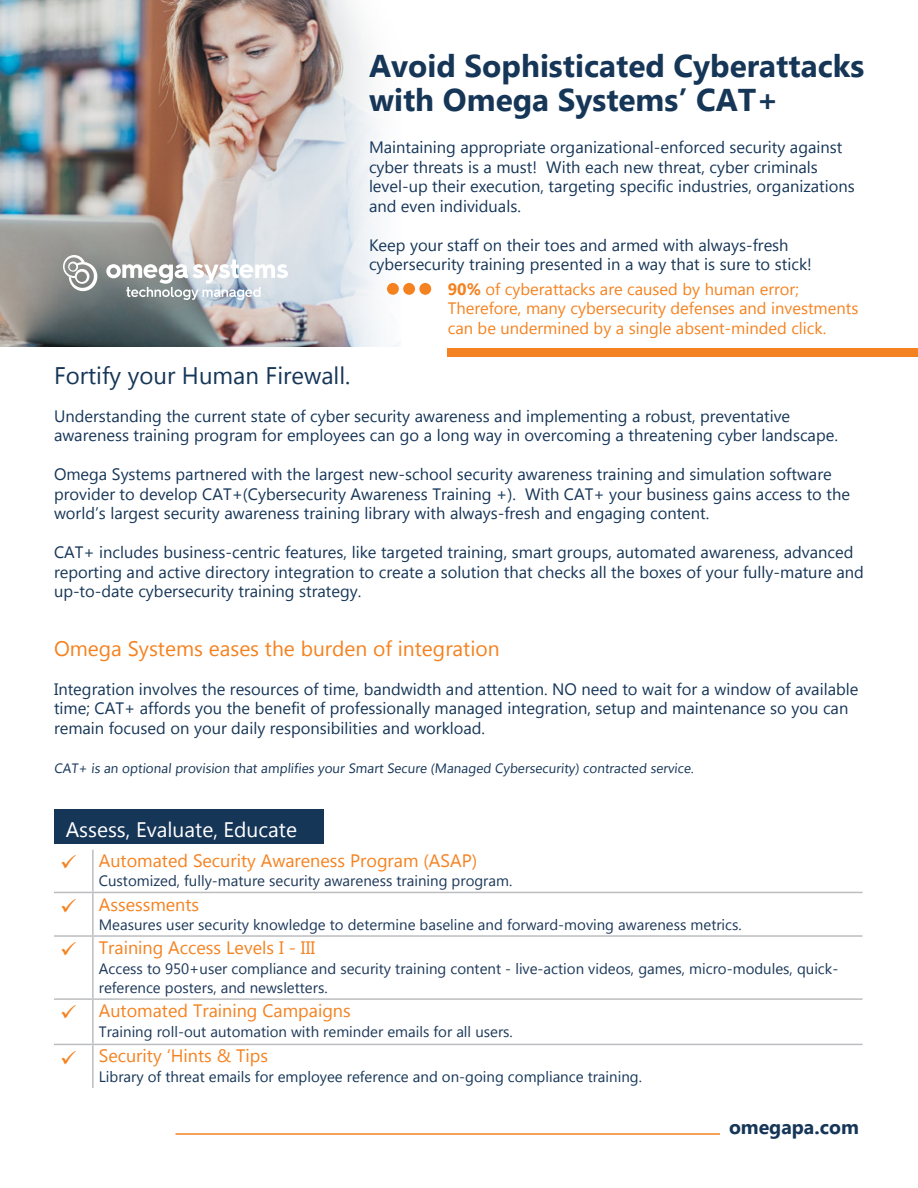
<style>
.page{position:relative;width:918px;height:1188px;background:#fff}
.page>*{position:absolute;margin:0;border:0;box-sizing:border-box;transform-origin:0 0}
.t1{font:700 31.5px/34.5px "Myanmar Text";color:#163658}
.t2{font:24px "Myanmar Text";color:#163658}
.t3{font:21px "Myanmar Text";color:#f58220}
.t4{font:21px "Myanmar Text";color:#fff}
.t5{font:700 19.5px "Myanmar Text";color:#163658}
.t6{font:18px "Myanmar Text";color:#f58220}
.t7{font:16.5px/19.5px "Myanmar Text";color:#163658}
.t8{font:16.5px/19.5px "Myanmar Text";color:#f58220}
.t9{font:15px/19.5px "Myanmar Text";color:#1c3859}
.t10{font:15px "Myanmar Text";color:#163658}
.t11{font:13.5px "Myanmar Text";color:#163658}
.s1{font-weight:700}
</style>
<div class="page">
<img style="left:0;top:0;width:432px;height:347px">
<div style="left:387px;top:283px;width:12px;height:12px;background:#f58220;border-radius:50%"></div>
<div style="left:403px;top:283px;width:12px;height:12px;background:#f58220;border-radius:50%"></div>
<div style="left:419px;top:283px;width:12px;height:12px;background:#f58220;border-radius:50%"></div>
<svg style="left:106px;top:259px;width:182px;height:41px"></svg>
<svg style="left:63px;top:255px;width:36px;height:38px"></svg>
<div style="left:448px;top:349px;width:470px;height:8px;background:#f58220"></div>
<hr style="left:176px;top:1133px;width:544px;height:2px;background:#f58220">
<div style="left:55px;top:809px;width:269px;height:34px;background:#163658"></div>
<hr style="left:92px;top:850px;width:2px;height:42px;background:#bcbdc0">
<hr style="left:54px;top:892px;width:39px;height:1px;background:#bcbdc0">
<hr style="left:93px;top:892px;width:769px;height:1px;background:#bcbdc0">
<hr style="left:92px;top:893px;width:2px;height:42px;background:#bcbdc0">
<hr style="left:54px;top:935px;width:39px;height:2px;background:#bcbdc0">
<hr style="left:93px;top:935px;width:769px;height:2px;background:#bcbdc0">
<hr style="left:92px;top:937px;width:2px;height:61px;background:#bcbdc0">
<hr style="left:54px;top:998px;width:39px;height:2px;background:#bcbdc0">
<hr style="left:93px;top:998px;width:769px;height:2px;background:#bcbdc0">
<hr style="left:92px;top:1000px;width:2px;height:44px;background:#bcbdc0">
<hr style="left:54px;top:1044px;width:39px;height:1px;background:#bcbdc0">
<hr style="left:93px;top:1044px;width:769px;height:1px;background:#bcbdc0">
<hr style="left:92px;top:1045px;width:2px;height:43px;background:#bcbdc0">
<p class="t1" style="left:369px;top:49px;width:497px">Avoid Sophisticated Cyberattacks with Omega Systems’ CAT+</p>
<p class="t7" style="left:369px;top:138px;width:487px">Maintaining appropriate organizational-enforced security against cyber threats is a must! With each new threat, cyber criminals level-up their execution, targeting specific industries, organizations and even individuals.</p>
<p class="t7" style="left:369px;top:235px;width:444px">Keep your staff on their toes and armed with always-fresh cybersecurity training presented in a way that is sure to stick!</p>
<p class="t8" style="left:448px;top:280px;width:412px"><span class="s1">90%</span> of cyberattacks are caused by human error;<br>Therefore, many cybersecurity defenses and investments can be undermined by a single absent-minded click.</p>
<p class="t2" style="left:54px;top:362px;width:298px">Fortify your Human Firewall.</p>
<p class="t7" style="left:54px;top:406px;width:785px">Understanding the current state of cyber security awareness and implementing a robust, preventative awareness training program for employees can go a long way in overcoming a threatening cyber landscape.</p>
<p class="t7" style="left:54px;top:465px;width:798px">Omega Systems partnered with the largest new-school security awareness training and simulation software provider to develop CAT+(Cybersecurity Awareness Training +). With CAT+ your business gains access to the world’s largest security awareness training library with always-fresh and engaging content.</p>
<p class="t7" style="left:54px;top:543px;width:812px">CAT+ includes business-centric features, like targeted training, smart groups, automated awareness, advanced reporting and active directory integration to create a solution that checks all the boxes of your fully-mature and up-to-date cybersecurity training strategy.</p>
<p class="t3" style="left:54px;top:636px;width:447px">Omega Systems eases the burden of integration</p>
<p class="t7" style="left:54px;top:679px;width:806px">Integration involves the resources of time, bandwidth and attention. NO need to wait for a window of available time; CAT+ affords you the benefit of professionally managed integration, setup and maintenance so you can remain focused on your daily responsibilities and workload.</p>
<p class="t11" style="left:54px;top:760px;width:643px">CAT+ is an optional provision that amplifies your Smart Secure (Managed Cybersecurity) contracted service.</p>
<p class="t4" style="left:66px;top:818px;width:233px">Assess, Evaluate, Educate</p>
<p class="t6" style="left:99px;top:850px;width:380px">Automated Security Awareness Program (ASAP)</p>
<p class="t9" style="left:99px;top:872px;width:415px">Customized, fully-mature security awareness training program.</p>
<p class="t6" style="left:99px;top:894px;width:102px">Assessments</p>
<p class="t9" style="left:99px;top:915px;width:644px">Measures user security knowledge to determine baseline and forward-moving awareness metrics.</p>
<p class="t6" style="left:99px;top:937px;width:218px">Training Access Levels I - III</p>
<p class="t9" style="left:99px;top:959px;width:741px">Access to 950+user compliance and security training content - live-action videos, games, micro-modules, quick&shy;reference posters, and newsletters.</p>
<p class="t6" style="left:99px;top:1000px;width:253px">Automated Training Campaigns</p>
<p class="t9" style="left:99px;top:1022px;width:416px">Training roll-out automation with reminder emails for all users.</p>
<p class="t6" style="left:99px;top:1046px;width:171px">Security ‘Hints &amp; Tips</p>
<p class="t10" style="left:99px;top:1068px;width:545px">Library of threat emails for employee reference and on-going compliance training.</p>
<p class="t5" style="left:729px;top:1116px;width:131px">omegapa.com</p>
</div>
